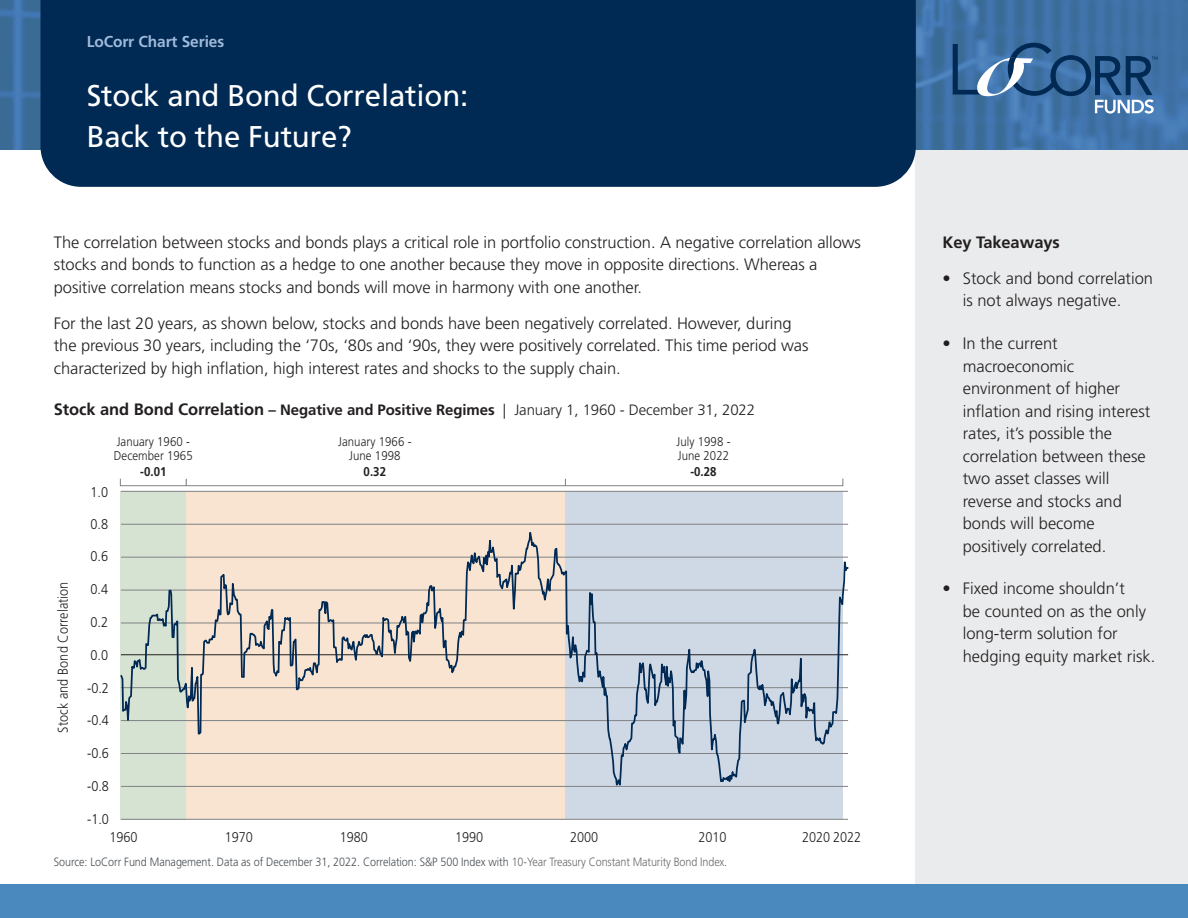
<style>
.page{position:relative;width:1188px;height:918px;background:#fff}
.page>*{position:absolute;margin:0;border:0;box-sizing:border-box;transform-origin:0 0}
.t1{font:30px/41.2px "Frutiger LT Pro";letter-spacing:-.005em;color:#fff}
.t2{font:300 16.5px/22.5px "Frutiger LT Pro";letter-spacing:-.005em;color:#231f20}
.t3{font:700 16.5px "Frutiger LT Pro";letter-spacing:-.005em;color:#231f20}
.t4{font:700 15.75px "Frutiger LT Pro";letter-spacing:-.005em;color:#a0bada}
.t5{font:300 15px "Frutiger LT Pro";letter-spacing:-.005em;color:#231f20}
.t6{font:300 14.1px "Frutiger";letter-spacing:-.005em;color:#231f20;scale:.9 1}
.t7{font:300 14.1px "Frutiger";color:#191919;scale:.9 1}
.t8{font:300 12.75px/14.1px "Frutiger";letter-spacing:.005em;color:#231f20;scale:.9 1}
.t9{font:700 12.75px "Frutiger";color:#231f20;scale:.9 1}
.t10{font:300 12px "Frutiger LT Pro";letter-spacing:-.005em;color:#484e54;scale:.9 1}
.s1{font-weight:700;font-size:16.5px}
.s2{font-weight:700}
.s3{color:#696a6c}
</style>
<div class="page">
<div style="left:916px;top:150px;width:272px;height:768px;background:#eaebec"></div>
<div style="left:0;top:885px;width:1188px;height:33px;background:#4a89be"></div>
<svg style="left:0;top:0;width:1188px;height:150px;background:#3f72a5"></svg>
<div style="left:40px;top:0;width:876px;height:187px;background:#002953"></div>
<svg style="left:953px;top:43px;width:205px;height:71px;background:#4370a0"></svg>
<div style="left:120px;top:491px;width:66px;height:329px;background:#d6e2d2"></div>
<div style="left:186px;top:491px;width:379px;height:328px;background:#f8e4d1"></div>
<div style="left:565px;top:491px;width:278px;height:328px;background:#cfd8e5"></div>
<hr style="left:121px;top:819px;width:727px;height:1px;background:#808285">
<hr style="left:121px;top:491px;width:727px;height:1px;background:#808285">
<svg style="left:120px;top:523px;width:729px;height:264px"></svg>
<div style="left:120px;top:479px;width:723px;height:7px;border:1px solid #808285"></div>
<p class="t4" style="left:87px;top:32px;width:139px">LoCorr Chart Series</p>
<h1 class="t1" style="left:87px;top:75px;width:383px">Stock and Bond Correlation:<br>Back to the Future?</h1>
<p class="t2" style="left:54px;top:231px;width:809px">The correlation between stocks and bonds plays a critical role in portfolio construction. A negative correlation allows stocks and bonds to function as a hedge to one another because they move in opposite directions. Whereas a positive correlation means stocks and bonds will move in harmony with one another.</p>
<p class="t2" style="left:54px;top:312px;width:756px">For the last 20 years, as shown below, stocks and bonds have been negatively correlated. However, during the previous 30 years, including the ‘70s, ‘80s and ‘90s, they were positively correlated. This time period was characterized by high inflation, high interest rates and shocks to the supply chain.</p>
<p class="t5" style="left:54px;top:401px;width:703px"><span class="s1">Stock and Bond Correlation</span> <span class="s2">– Negative and Positive Regimes</span> | January 1, 1960 - December 31, 2022</p>
<p class="t6" style="left:55px;top:733px;width:169px;rotate:-90deg">Stock and Bond Correlation</p>
<p class="t8" style="left:114px;top:435px;width:89px">January 1960 -<br>December 1965</p>
<p class="t9" style="left:140px;top:464px;width:31px">-0.01</p>
<p class="t7" style="left:91px;top:484px;width:21px">1.0</p>
<p class="t7" style="left:91px;top:516px;width:21px">0.8</p>
<p class="t7" style="left:91px;top:549px;width:21px">0.6</p>
<p class="t7" style="left:91px;top:581px;width:21px">0.4</p>
<p class="t7" style="left:91px;top:614px;width:21px">0.2</p>
<p class="t7" style="left:91px;top:647px;width:21px">0.0</p>
<p class="t7" style="left:87px;top:680px;width:26px">-0.2</p>
<p class="t7" style="left:87px;top:712px;width:26px">-0.4</p>
<p class="t7" style="left:87px;top:745px;width:26px">-0.6</p>
<p class="t7" style="left:87px;top:778px;width:26px">-0.8</p>
<p class="t7" style="left:87px;top:811px;width:26px">-1.0</p>
<p class="t8" style="left:338px;top:435px;width:83px;text-align:center">January 1966 -<br>June 1998</p>
<p class="t9" style="left:364px;top:464px;width:26px">0.32</p>
<p class="t8" style="left:677px;top:435px;width:61px">July 1998 -<br>June 2022</p>
<p class="t9" style="left:690px;top:464px;width:31px">-0.28</p>
<p class="t6" style="left:109px;top:829px;width:33px">1960</p>
<p class="t6" style="left:225px;top:829px;width:33px">1970</p>
<p class="t6" style="left:340px;top:829px;width:33px">1980</p>
<p class="t6" style="left:455px;top:829px;width:33px">1990</p>
<p class="t6" style="left:570px;top:829px;width:33px">2000</p>
<p class="t6" style="left:699px;top:829px;width:33px">2010</p>
<p class="t6" style="left:802px;top:829px;width:67px">2020 2022</p>
<p class="t10" style="left:54px;top:855px;width:750px">Source: LoCorr Fund Management. Data as of December 31, 2022. Correlation: S&amp;P 500 Index with <span class="s3">10-Year Treasury Constant Maturity Bond Index</span>.</p>
<p class="t3" style="left:943px;top:232px;width:119px">Key Takeaways</p>
<p class="t2" style="left:963px;top:267px;width:192px;text-indent:-20px">• Stock and bond correlation is not always negative.</p>
<p class="t2" style="left:963px;top:332px;width:189px;text-indent:-20px">• In the current macroeconomic environment of higher inflation and rising interest rates, it’s possible the correlation between these two asset classes will reverse and stocks and bonds will become positively correlated.</p>
<p class="t2" style="left:963px;top:577px;width:194px;text-indent:-20px">• Fixed income shouldn’t<br>be counted on as the only long-term solution for hedging equity market risk.</p>
</div>
